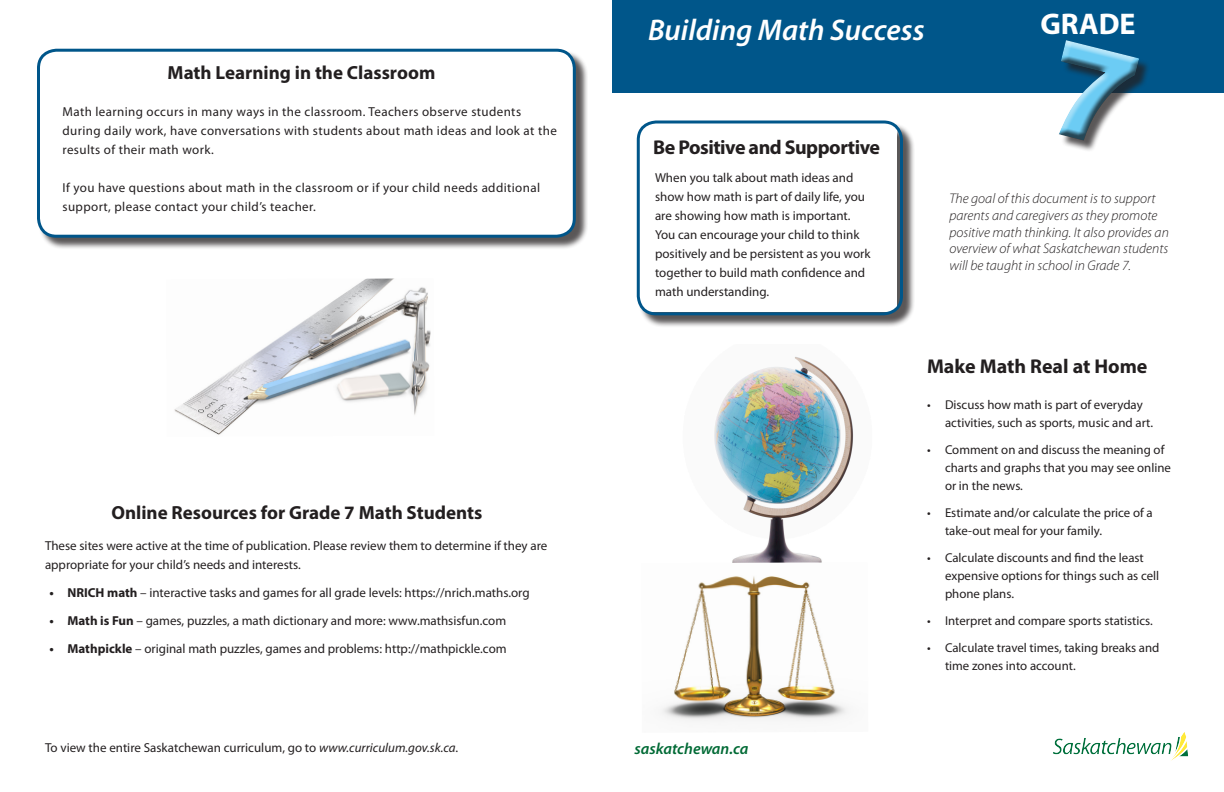
<style>
.page{position:relative;width:1224px;height:792px;background:#fff}
.page>*{position:absolute;margin:0;border:0;box-sizing:border-box;transform-origin:0 0}
.t1{font:italic 600 30px "Myriad Pro";color:#fff}
.t2{font:700 30px "Myriad Pro";color:#fff}
.t3{font:700 20px "Myriad Pro";letter-spacing:-.025em;color:#231f20}
.t4{font:700 20px "Myriad Pro";color:#231f20}
.t5{font:700 19px "Myriad Pro";color:#231f20}
.t6{font:italic 600 16px "Myriad Pro";color:#006a35}
.t7{font:italic 300 14px "Myriad Pro";color:#231f20}
.t8{font:13px/19px "Myriad Pro";color:#231f20}
.t9{font:13px/19px "Myriad Pro";letter-spacing:.03em;color:#231f20}
.t10{font:12.8px/18px "Myriad Pro";color:#231f20}
.s1{font-weight:700}
.s2{font-style:italic}
</style>
<div class="page">
<img style="left:174px;top:278px;width:257px;height:157px">
<div style="left:612px;top:0;width:612px;height:92px;background:#00568a"></div>
<img style="left:1053px;top:732px;width:135px;height:29px">
<img style="left:714px;top:356px;width:140px;height:206px">
<div style="left:1061px;top:42px;width:90px;height:111px;background:#231f20;opacity:.75"></div>
<img style="left:661px;top:562px;width:187px;height:159px">
<div style="left:638px;top:122px;width:277px;height:206px;background:#231f20;opacity:.75"></div>
<svg style="left:640px;top:126px;width:257px;height:186px"></svg>
<div style="left:637px;top:120px;width:266px;height:195px;border:3px solid #00568a;border-radius:18px"></div>
<div style="left:38px;top:50px;width:550px;height:200px;background:#231f20;opacity:.75"></div>
<div style="left:38px;top:50px;width:536px;height:186px;background:#fff;border-radius:18px"></div>
<div style="left:37px;top:49px;width:539px;height:189px;border:3px solid #00568a;border-radius:18px"></div>
<svg style="left:1035px;top:40px;width:113px;height:113px"></svg>
<p class="t5" style="left:168px;top:61px;width:269px">Math Learning in the Classroom</p>
<p class="t9" style="left:62px;top:102px;width:496px">Math learning occurs in many ways in the classroom. Teachers observe students during daily work, have conversations with students about math ideas and look at the results of their math work.</p>
<p class="t9" style="left:62px;top:178px;width:479px">If you have questions about math in the classroom or if your child needs additional support, please contact your child’s teacher.</p>
<p class="t5" style="left:111px;top:500px;width:373px">Online Resources for Grade 7 Math Students</p>
<p class="t8" style="left:45px;top:536px;width:504px">These sites were active at the time of publication. Please review them to determine if they are appropriate for your child’s needs and interests.</p>
<p class="t8" style="left:50px;top:583px;width:482px"><span class="s1">• NRICH math</span> – interactive tasks and games for all grade levels: https://nrich.maths.org</p>
<p class="t8" style="left:50px;top:611px;width:458px"><span class="s1">• Math is Fun</span> – games, puzzles, a math dictionary and more: www.mathsisfun.com</p>
<p class="t8" style="left:50px;top:639px;width:459px"><span class="s1">• Mathpickle</span> – original math puzzles, games and problems: http://mathpickle.com</p>
<p class="t8" style="left:45px;top:738px;width:415px">To view the entire Saskatchewan curriculum, go to <span class="s2">www.curriculum.gov.sk.ca</span>.</p>
<p class="t1" style="left:648px;top:11px;width:278px">Building Math Success</p>
<p class="t2" style="left:1040px;top:4px;width:97px">GRADE</p>
<p class="t3" style="left:653px;top:134px;width:228px">Be Positive and Supportive</p>
<p class="t8" style="left:655px;top:168px;width:217px">When you talk about math ideas and show how math is part of daily life, you are showing how math is important.<br>You can encourage your child to think positively and be persistent as you work together to build math confidence and math understanding.</p>
<p class="t7" style="left:950px;top:190px;width:208px">The goal of this document is to support</p>
<p class="t7" style="left:950px;top:207px;width:209px">parents and caregivers as they promote</p>
<p class="t7" style="left:950px;top:224px;width:221px">positive math thinking. It also provides an</p>
<p class="t7" style="left:950px;top:240px;width:220px">overview of what Saskatchewan students</p>
<p class="t7" style="left:950px;top:257px;width:183px">will be taught in school in Grade 7.</p>
<p class="t6" style="left:634px;top:739px;width:116px">saskatchewan.ca</p>
<p class="t4" style="left:927px;top:353px;width:222px">Make Math Real at Home</p>
<p class="t10" style="left:945px;top:395px;width:210px;text-indent:-18px">• Discuss how math is part of everyday activities, such as sports, music and art.</p>
<p class="t10" style="left:945px;top:440px;width:227px;text-indent:-18px">• Comment on and discuss the meaning of charts and graphs that you may see online or in the news.</p>
<p class="t10" style="left:945px;top:503px;width:209px;text-indent:-18px">• Estimate and/or calculate the price of a take-out meal for your family.</p>
<p class="t10" style="left:945px;top:548px;width:216px;text-indent:-18px">• Calculate discounts and find the least expensive options for things such as cell phone plans.</p>
<p class="t10" style="left:927px;top:611px;width:227px">• Interpret and compare sports statistics.</p>
<p class="t10" style="left:945px;top:638px;width:216px;text-indent:-18px">• Calculate travel times, taking breaks and time zones into account.</p>
</div>
